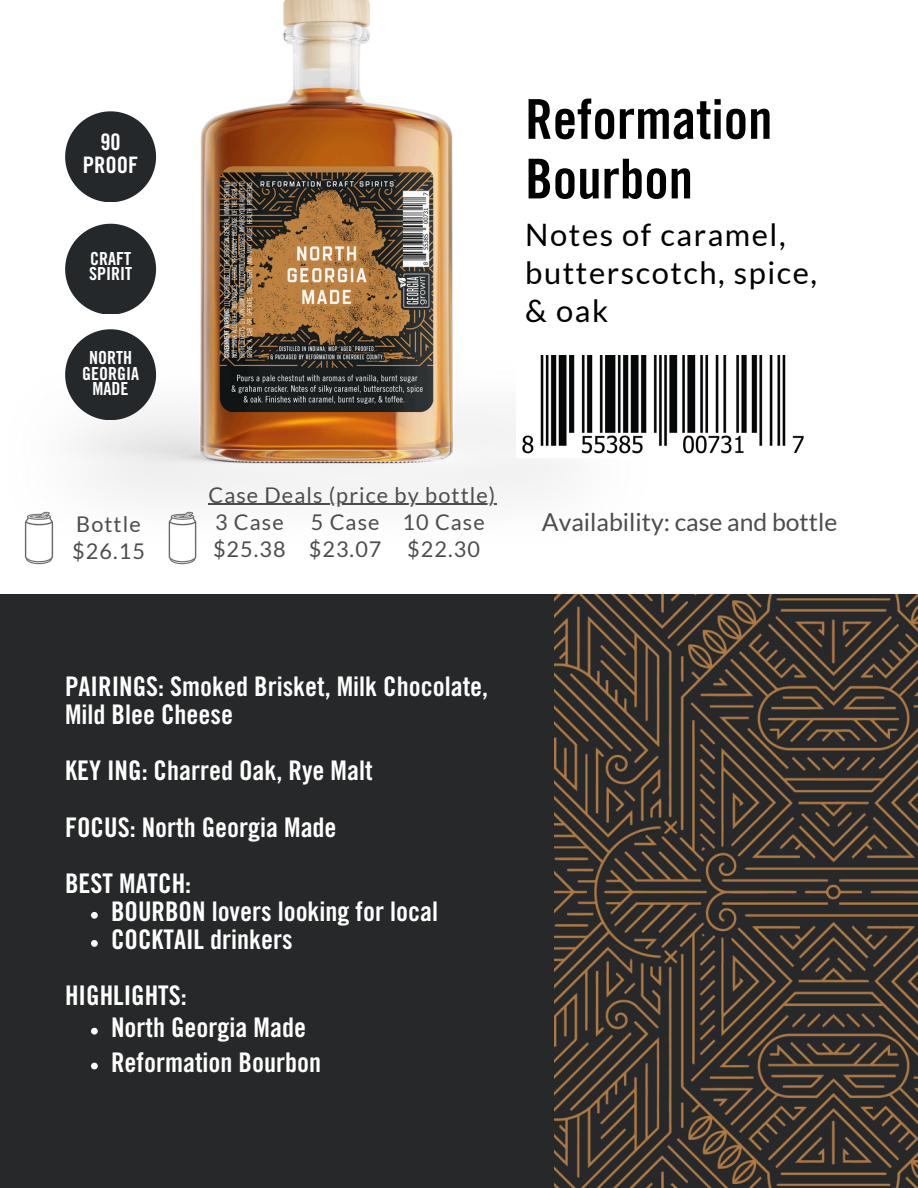
<style>
.page{position:relative;width:918px;height:1188px;background:#fff}
.page>*{position:absolute;margin:0;border:0;box-sizing:border-box;transform-origin:0 0}
.t1{font:55.05px/59.7px "Trade Gothic LT Std Bd Cn 20";color:#000}
.t2{font:30.9px/38.2px "Lato";letter-spacing:.05em;color:#000}
.t3{font:27px/28.2px "Trade Gothic LT Std Bd Cn 20";color:#fff}
.t4{font:24.75px "Lato";color:#4d4d4d}
.t5{font:22.8px/22.5px "Trade Gothic LT Std Bd Cn 20";color:#fff;text-align:center}
.t6{font:21.6px "Lato";letter-spacing:.05em;color:#4d4d4d}
.t7{font:18px "Trade Gothic LT Std Bd Cn 20";color:#fff}
</style>
<div class="page">
<img style="left:44px;top:0;width:516px;height:512px">
<img style="left:517px;top:355px;width:287px;height:103px">
<svg style="left:65px;top:112px;width:91px;height:90px"></svg>
<svg style="left:65px;top:224px;width:91px;height:90px"></svg>
<svg style="left:65px;top:330px;width:91px;height:90px"></svg>
<div style="left:0;top:594px;width:918px;height:594px;background:#272829"></div>
<img style="left:554px;top:594px;width:364px;height:594px">
<svg style="left:91px;top:912px;width:7px;height:7px"></svg>
<svg style="left:91px;top:940px;width:7px;height:7px"></svg>
<svg style="left:91px;top:1028px;width:7px;height:7px"></svg>
<svg style="left:91px;top:1063px;width:7px;height:6px"></svg>
<img style="left:168px;top:512px;width:29px;height:53px">
<hr style="left:208px;top:504px;width:288px;height:1px;background:#4d4d4d">
<img style="left:24px;top:512px;width:30px;height:53px">
<p class="t5" style="left:83px;top:134px;width:57px">90<br>PROOF</p>
<p class="t7" style="left:90px;top:252px;width:42px">CRAFT</p>
<p class="t7" style="left:89px;top:267px;width:45px">SPIRIT</p>
<p class="t7" style="left:89px;top:351px;width:45px">NORTH</p>
<p class="t7" style="left:82px;top:367px;width:58px">GEORGIA</p>
<h6 class="t7" style="left:93px;top:382px;width:37px">MADE</h6>
<p class="t6" style="left:76px;top:511px;width:66px">Bottle</p>
<p class="t6" style="left:72px;top:538px;width:74px">$26.15</p>
<p class="t1" style="left:525px;top:97px;width:249px">Reformation<br>Bourbon</p>
<p class="t2" style="left:525px;top:215px;width:293px">Notes of caramel, butterscotch, spice, &amp; oak</p>
<p class="t6" style="left:208px;top:481px;width:288px">Case Deals (price by bottle)</p>
<h1 class="t6" style="left:215px;top:509px;width:70px">3 Case</h1>
<h2 class="t6" style="left:213px;top:536px;width:74px">$25.38</h2>
<p class="t6" style="left:311px;top:509px;width:70px">5 Case</p>
<h5 class="t6" style="left:309px;top:536px;width:74px">$23.07</h5>
<h4 class="t6" style="left:402px;top:509px;width:84px">10 Case</h4>
<h4 class="t6" style="left:407px;top:536px;width:74px">$22.30</h4>
<p class="t4" style="left:542px;top:507px;width:297px">Availability: case and bottle</p>
<p class="t3" style="left:65px;top:676px;width:425px">PAIRINGS: Smoked Brisket, Milk Chocolate,<br>Mild Blee Cheese</p>
<p class="t3" style="left:65px;top:760px;width:309px">KEY ING: Charred Oak, Rye Malt</p>
<p class="t3" style="left:65px;top:816px;width:273px">FOCUS: North Georgia Made</p>
<p class="t3" style="left:65px;top:873px;width:128px">BEST MATCH:</p>
<p class="t3" style="left:111px;top:901px;width:329px">BOURBON lovers looking for local</p>
<p class="t3" style="left:111px;top:929px;width:183px">COCKTAIL drinkers</p>
<p class="t3" style="left:65px;top:985px;width:123px">HIGHLIGHTS:</p>
<p class="t3" style="left:111px;top:1017px;width:196px">North Georgia Made</p>
<p class="t3" style="left:111px;top:1052px;width:212px">Reformation Bourbon</p>
</div>
